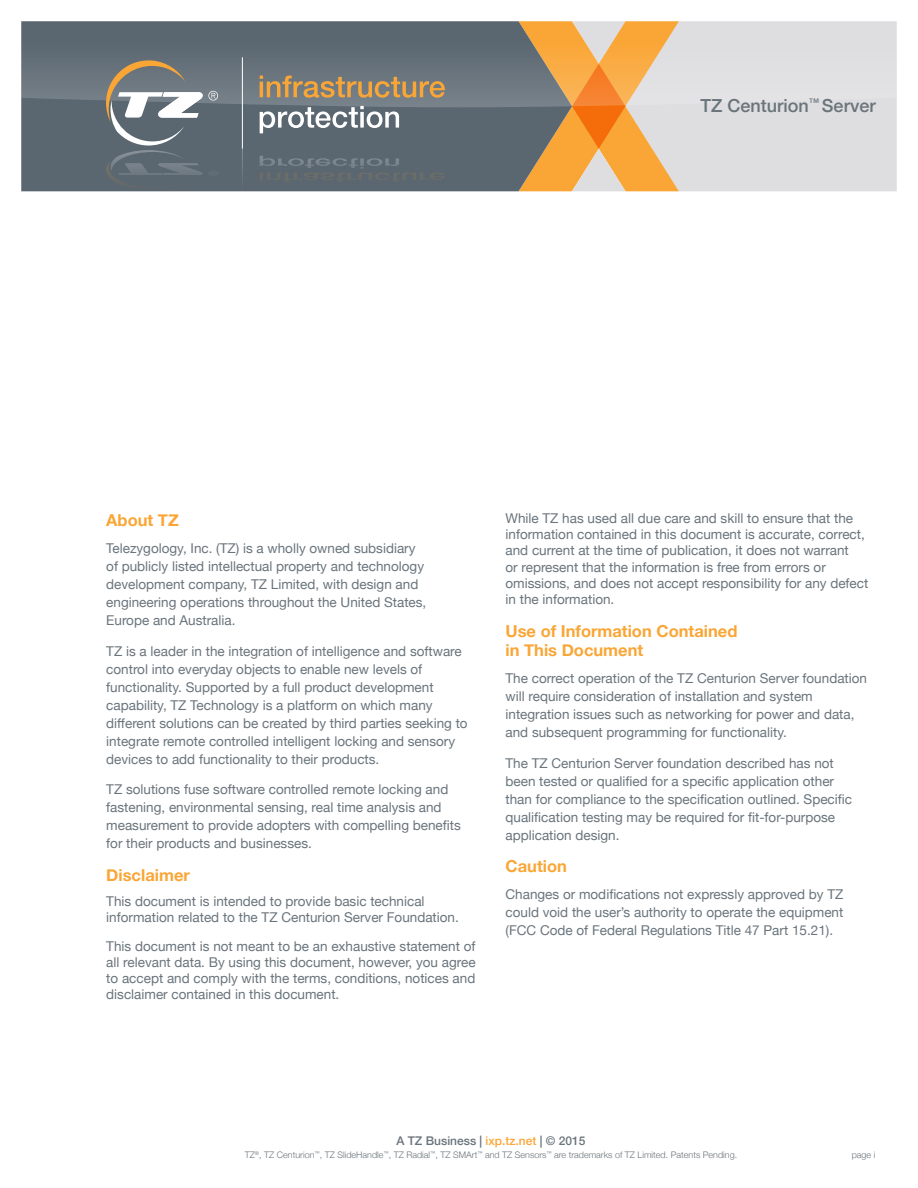
<style>
.page{position:relative;width:918px;height:1188px;background:#fff}
.page>*{position:absolute;margin:0;border:0;box-sizing:border-box;transform-origin:0 0}
.t1{font:500 18px "Helvetica Neue";color:#6a747b}
.Sub_Heading{font:700 16.5px/19.8px "Helvetica Neue";color:#faa636}
.body_copy{font:13.5px/18px "Helvetica Neue";color:#69747c}
.t2{font:500 12px "Helvetica Neue";color:#6a747b}
.t3{font:300 9px "Helvetica Neue";color:#6a747b}
.s1{color:#faa636}
</style>
<div class="page">
<div style="left:21px;top:107px;width:498px;height:84px;background:#5a6670"></div>
<div style="left:679px;top:107px;width:218px;height:84px;background:#dedee1"></div>
<svg style="left:21px;top:21px;width:876px;height:86px;background:#90979e"></svg>
<hr style="left:242px;top:57px;width:1px;height:92px;background:#fff">
<svg style="left:260px;top:76px;width:185px;height:22px;background:#a08966"></svg>
<svg style="left:260px;top:106px;width:139px;height:27px"></svg>
<svg style="left:519px;top:21px;width:160px;height:170px;background:#d9a86c"></svg>
<hr style="left:242px;top:149px;width:1px;height:42px;background:#fff">
<svg style="left:106px;top:60px;width:112px;height:130px;background:#797f83"></svg>
<svg style="left:260px;top:156px;width:185px;height:27px;background:#5f6a72"></svg>
<h1 class="t1" style="left:700px;top:91px;width:177px">TZ Centurion<sup>™</sup> Server</h1>
<p class="Sub_Heading" style="left:106px;top:511px;width:74px">About TZ</p>
<p class="body_copy" style="left:106px;top:540px;width:322px">Telezygology, Inc. (TZ) is a wholly owned subsidiary of publicly listed intellectual property and technology development company, TZ Limited, with design and engineering operations throughout the United States, Europe and Australia.</p>
<p class="body_copy" style="left:106px;top:643px;width:363px">TZ is a leader in the integration of intelligence and software control into everyday objects to enable new levels of functionality. Supported by a full product development capability, TZ Technology is a platform on which many different solutions can be created by third parties seeking to integrate remote controlled intelligent locking and sensory devices to add functionality to their products.</p>
<p class="body_copy" style="left:106px;top:781px;width:356px">TZ solutions fuse software controlled remote locking and fastening, environmental sensing, real time analysis and measurement to provide adopters with compelling benefits for their products and businesses.</p>
<p class="Sub_Heading" style="left:106px;top:866px;width:85px">Disclaimer</p>
<p class="body_copy" style="left:106px;top:893px;width:354px;line-height:16.2px">This document is intended to provide basic technical information related to the TZ Centurion Server Foundation.</p>
<p class="body_copy" style="left:106px;top:939px;width:371px;line-height:16.2px;text-align:justify">This document is not meant to be an exhaustive statement of all relevant data. By using this document, however, you agree to accept and comply with the terms, conditions, notices and disclaimer contained in this document.</p>
<p class="body_copy" style="left:506px;top:511px;width:364px;line-height:16.2px">While TZ has used all due care and skill to ensure that the information contained in this document is accurate, correct, and current at the time of publication, it does not warrant<br>or represent that the information is free from errors or omissions, and does not accept responsibility for any defect in the information.</p>
<p class="Sub_Heading" style="left:506px;top:621px;width:233px">Use of Information Contained in This Document</p>
<p class="body_copy" style="left:506px;top:670px;width:363px">The correct operation of the TZ Centurion Server foundation will require consideration of installation and system integration issues such as networking for power and data, and subsequent programming for functionality.</p>
<p class="body_copy" style="left:506px;top:755px;width:348px">The TZ Centurion Server foundation described has not been tested or qualified for a specific application other than for compliance to the specification outlined. Specific qualification testing may be required for fit-for-purpose application design.</p>
<p class="Sub_Heading" style="left:506px;top:857px;width:63px">Caution</p>
<p class="body_copy" style="left:506px;top:886px;width:339px;text-align:justify">Changes or modifications not expressly approved by TZ could void the user’s authority to operate the equipment (FCC Code of Federal Regulations Title 47 Part 15.21).</p>
<p class="t2" style="left:396px;top:1131px;width:191px">A TZ Business | <span class="s1">ixp.tz.net</span> | © 2015</p>
<p class="t3" style="left:245px;top:1148px;width:494px">TZ<sup>®</sup>, TZ Centurion<sup>™</sup>, TZ SlideHandle<sup>™</sup>, TZ Radial<sup>™</sup>, TZ SMArt<sup>™</sup> and TZ Sensors<sup>™</sup> are trademarks of TZ Limited. Patents Pending.</p>
<p class="t3" style="left:852px;top:1148px;width:25px">page i</p>
</div>
